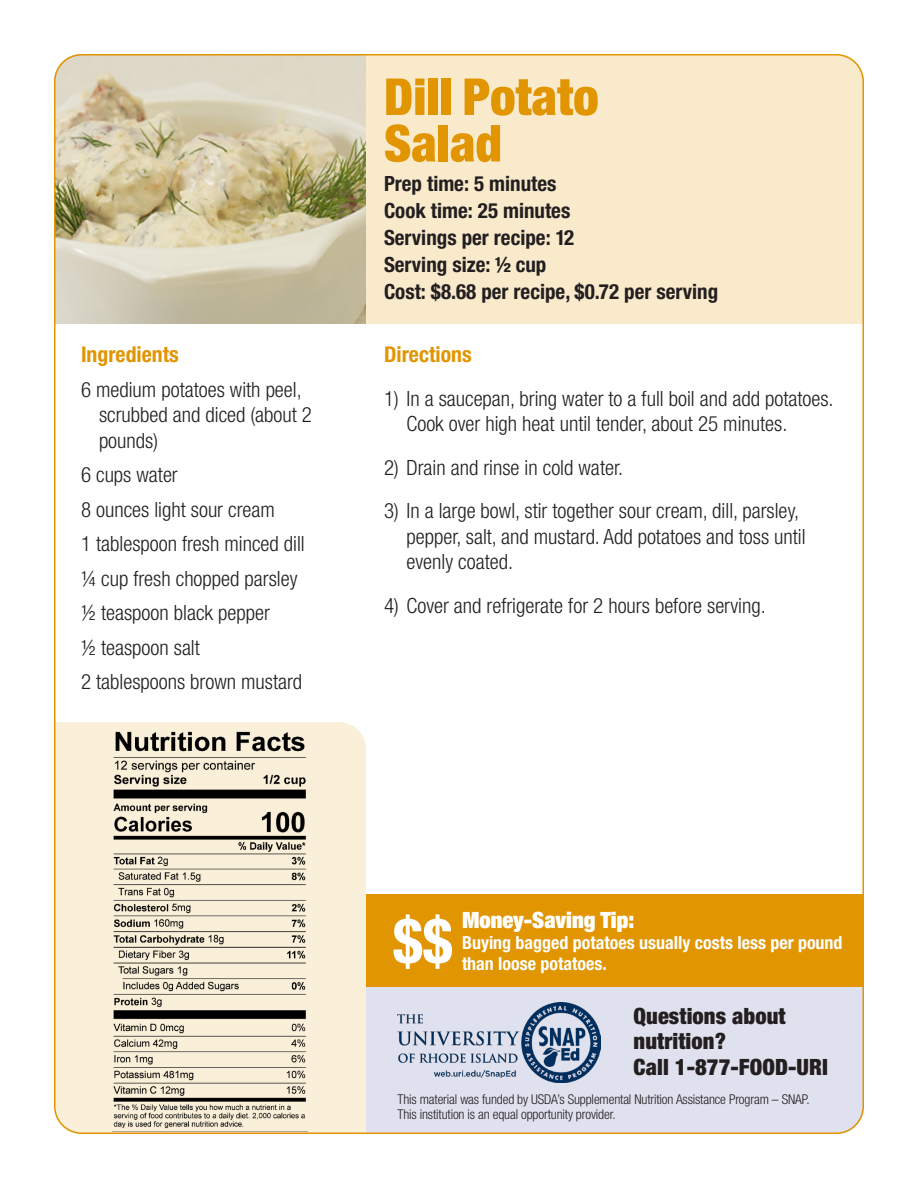
<style>
.page{position:relative;width:918px;height:1188px;background:#fff}
.page>*{position:absolute;margin:0;border:0;box-sizing:border-box;transform-origin:0 0}
.t1{font:700 condensed 62.1px "Helvetica Neue LT Pro";color:#fff}
.Recipe_Title{font:900 condensed 51px/46.5px "Helvetica Neue LT Pro";color:#e19501}
.t2{font:900 condensed 22.5px/25.5px "Helvetica Neue LT Pro";letter-spacing:.005em;color:#231f20}
.t3{font:900 condensed 22.5px "Helvetica Neue LT Pro";color:#fff}
.t4{font:700 condensed 21.75px "Helvetica Neue LT Pro";color:#e19501}
.Directions_lists{font:300 condensed 21px/25.5px "Helvetica Neue LT Pro";color:#231f20}
.Ingredients_list{font:300 condensed 21px/25.5px "Helvetica Neue LT Pro";color:#231f20}
.Recipe_details{font:700 condensed 21px "Helvetica Neue LT Pro";color:#231f20}
.t5{font:700 condensed 18px "Helvetica Neue LT Pro";color:#fff}
.t6{font:300 condensed 13.5px/15px "Helvetica Neue LT Pro";letter-spacing:-.01em;color:#231f20}
</style>
<div class="page">
<img style="left:54px;top:54px;width:312px;height:270px">
<div style="left:366px;top:54px;width:498px;height:270px;background:#f9eacc"></div>
<div style="left:366px;top:894px;width:498px;height:93px;background:#e19501"></div>
<div style="left:54px;top:722px;width:312px;height:412px;background:#faefd9"></div>
<div style="left:366px;top:987px;width:498px;height:147px;background:#e0e1ee"></div>
<img style="left:398px;top:1002px;width:202px;height:80px">
<img style="left:112px;top:731px;width:196px;height:401px">
<p class="t4" style="left:81px;top:342px;width:99px">Ingredients</p>
<p class="Ingredients_list" style="left:99px;top:376px;width:215px;text-indent:-18px">6 medium potatoes with peel, scrubbed and diced (about 2 pounds)</p>
<p class="Ingredients_list" style="left:81px;top:462px;width:98px">6 cups water</p>
<p class="Ingredients_list" style="left:81px;top:496px;width:195px">8 ounces light sour cream</p>
<p class="Ingredients_list" style="left:81px;top:531px;width:225px">1 tablespoon fresh minced dill</p>
<p class="Ingredients_list" style="left:81px;top:565px;width:218px">¼ cup fresh chopped parsley</p>
<p class="Ingredients_list" style="left:81px;top:600px;width:190px">½ teaspoon black pepper</p>
<p class="Ingredients_list" style="left:81px;top:634px;width:120px">½ teaspoon salt</p>
<p class="Ingredients_list" style="left:81px;top:669px;width:223px">2 tablespoons brown mustard</p>
<p class="Recipe_Title" style="left:384px;top:73px;width:216px">Dill Potato<br>Salad</p>
<p class="Recipe_details" style="left:384px;top:172px;width:174px">Prep time: 5 minutes</p>
<p class="Recipe_details" style="left:384px;top:199px;width:188px">Cook time: 25 minutes</p>
<p class="Recipe_details" style="left:384px;top:226px;width:192px">Servings per recipe: 12</p>
<p class="Recipe_details" style="left:384px;top:253px;width:164px">Serving size: ½ cup</p>
<p class="Recipe_details" style="left:384px;top:280px;width:336px">Cost: $8.68 per recipe, $0.72 per serving</p>
<p class="t4" style="left:384px;top:342px;width:89px">Directions</p>
<p class="Directions_lists" style="left:406px;top:385px;width:429px;text-indent:-22px">1) In a saucepan, bring water to a full boil and add potatoes.<br>Cook over high heat until tender, about 25 minutes.</p>
<p class="Directions_lists" style="left:384px;top:454px;width:241px">2) Drain and rinse in cold water.</p>
<p class="Directions_lists" style="left:406px;top:498px;width:401px;text-indent:-22px">3) In a large bowl, stir together sour cream, dill, parsley, pepper, salt, and mustard. Add potatoes and toss until evenly coated.</p>
<p class="Directions_lists" style="left:384px;top:592px;width:383px">4) Cover and refrigerate for 2 hours before serving.</p>
<p class="t1" style="left:393px;top:905px;width:61px">$$</p>
<p class="t3" style="left:462px;top:905px;width:174px">Money-Saving Tip:</p>
<p class="t5" style="left:462px;top:932px;width:382px">Buying bagged potatoes usually costs less per pound</p>
<p class="t5" style="left:462px;top:953px;width:146px">than loose potatoes.</p>
<p class="t2" style="left:634px;top:1003px;width:154px">Questions about</p>
<p class="t2" style="left:634px;top:1028px;width:196px">nutrition?<br>Call 1-877-FOOD-URI</p>
<p class="t6" style="left:398px;top:1091px;width:414px">This material was funded by USDA’s Supplemental Nutrition Assistance Program – SNAP.<br>This institution is an equal opportunity provider.</p>
</div>
